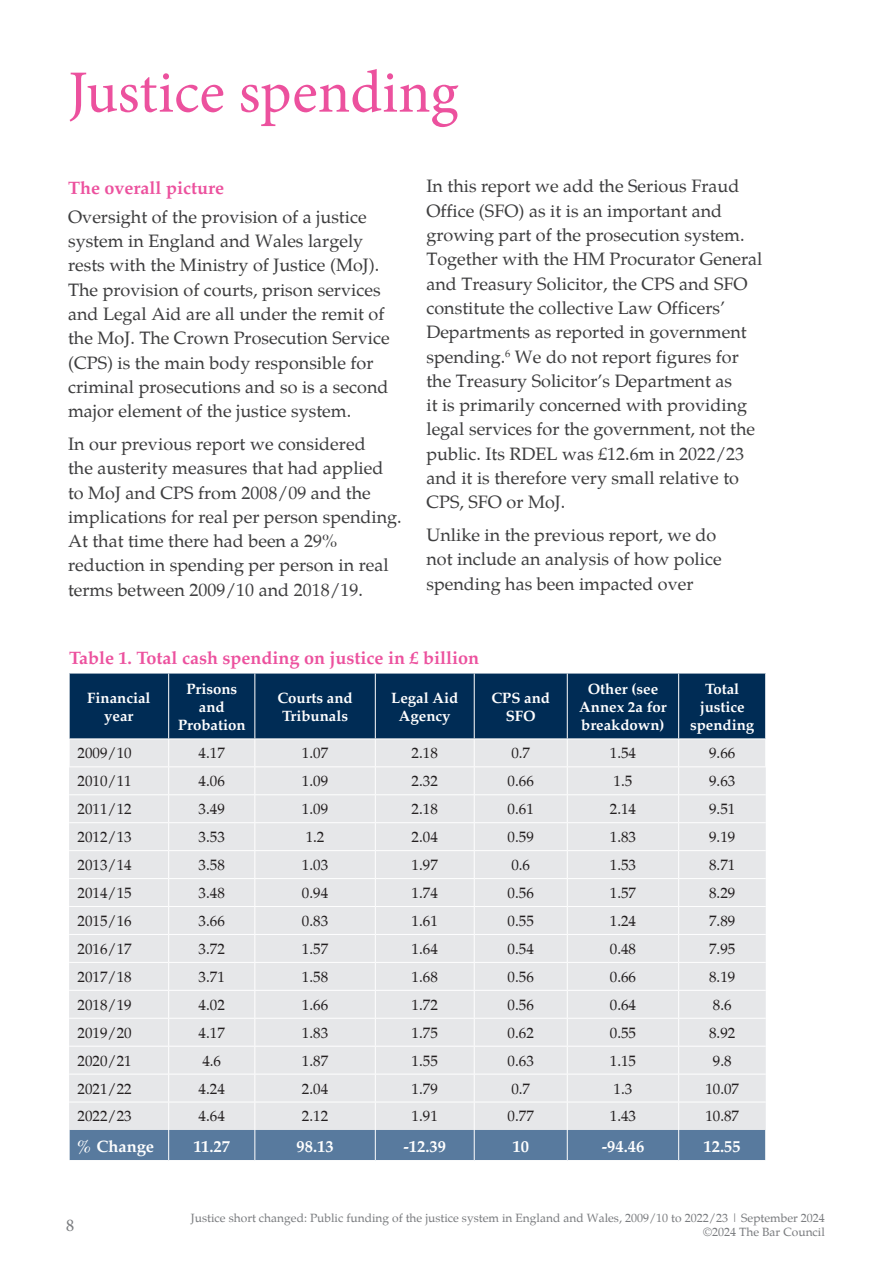
<style>
.page{position:relative;width:893px;height:1263px;background:#fff}
.page>*{position:absolute;margin:0;border:0;box-sizing:border-box;transform-origin:0 0}
.t1{font:60px "Minion Pro";color:#ec519e}
.Body_1_15{font:18px/24.3px "Palatino";color:#3e3e3f}
.Body_Sub-heading{font:700 18px "Palatino";color:#ec519e}
.t2{font:18px "Minion Pro";color:#7a7c7f}
.t3{font:700 16.5px "Palatino";color:#fff}
.t4{font:15px "Palatino";color:#231f20}
.t5{font:700 15px/18px "Palatino";color:#fff;text-align:center}
.t6{font:12px/13.8px "Palatino";color:#7a7c7f;text-align:right}
</style>
<div class="page">
<div style="left:70px;top:673px;width:695px;height:65px;background:#002c55"></div>
<hr style="left:168px;top:673px;width:1px;height:65px;background:#fff">
<hr style="left:254px;top:673px;width:1px;height:65px;background:#fff">
<hr style="left:375px;top:673px;width:1px;height:65px;background:#fff">
<hr style="left:474px;top:673px;width:1px;height:65px;background:#fff">
<hr style="left:567px;top:673px;width:1px;height:65px;background:#fff">
<hr style="left:678px;top:673px;width:1px;height:65px;background:#fff">
<svg style="left:69px;top:739px;width:697px;height:421px;background:#dce0e4"></svg>
<hr style="left:69px;top:766px;width:100px;height:1px;background:#fff">
<hr style="left:169px;top:766px;width:86px;height:1px;background:#fff">
<hr style="left:255px;top:766px;width:120px;height:1px;background:#fff">
<hr style="left:375px;top:766px;width:99px;height:1px;background:#fff">
<hr style="left:474px;top:766px;width:93px;height:1px;background:#fff">
<hr style="left:567px;top:766px;width:112px;height:1px;background:#fff">
<hr style="left:679px;top:766px;width:87px;height:1px;background:#fff">
<p class="t1" style="left:68px;top:52px;width:392px">Justice spending</p>
<p class="Body_Sub-heading" style="left:68px;top:173px;width:157px">The overall picture</p>
<p class="Body_1_15" style="left:68px;top:203px;width:323px">Oversight of the provision of a justice system in England and Wales largely rests with the Ministry of Justice (MoJ).<br>The provision of courts, prison services and Legal Aid are all under the remit of the MoJ. The Crown Prosecution Service (CPS) is the main body responsible for criminal prosecutions and so is a second major element of the justice system.</p>
<p class="Body_1_15" style="left:68px;top:430px;width:335px">In our previous report we considered<br>the austerity measures that had applied to MoJ and CPS from 2008/09 and the implications for real per person spending.<br>At that time there had been a 29% reduction in spending per person in real terms between 2009/10 and 2018/19.</p>
<p class="Body_1_15" style="left:426px;top:173px;width:338px">In this report we add the Serious Fraud Office (SFO) as it is an important and growing part of the prosecution system.<br>Together with the HM Procurator General and Treasury Solicitor, the CPS and SFO constitute the collective Law Officers’ Departments as reported in government spending.<sup>6</sup> We do not report figures for the Treasury Solicitor’s Department as<br>it is primarily concerned with providing legal services for the government, not the public. Its RDEL was £12.6m in 2022/23 and it is therefore very small relative to CPS, SFO or MoJ.</p>
<p class="Body_1_15" style="left:426px;top:521px;width:297px">Unlike in the previous report, we do not include an analysis of how police spending has been impacted over</p>
<p class="Body_Sub-heading" style="left:69px;top:642px;width:411px">Table 1. Total cash spending on justice in £ billion</p>
<p class="t5" style="left:87px;top:689px;width:65px">Financial year</p>
<p class="t5" style="left:178px;top:680px;width:69px">Prisons and<br>Probation</p>
<p class="t5" style="left:277px;top:689px;width:77px">Courts and<br>Tribunals</p>
<p class="t5" style="left:391px;top:689px;width:69px">Legal Aid<br>Agency</p>
<p class="t5" style="left:491px;top:689px;width:60px">CPS and<br>SFO</p>
<p class="t5" style="left:579px;top:680px;width:89px">Other (see<br>Annex 2a for breakdown)</p>
<p class="t5" style="left:690px;top:680px;width:66px">Total justice spending</p>
<p class="t4" style="left:78px;top:741px;width:56px">2009/10</p>
<p class="t4" style="left:199px;top:741px;width:28px">4.17</p>
<p class="t4" style="left:302px;top:741px;width:28px">1.07</p>
<p class="t4" style="left:412px;top:741px;width:28px">2.18</p>
<p class="t4" style="left:511px;top:741px;width:20px">0.7</p>
<p class="t4" style="left:610px;top:741px;width:28px">1.54</p>
<p class="t4" style="left:709px;top:741px;width:28px">9.66</p>
<p class="t4" style="left:78px;top:769px;width:56px">2010/11</p>
<p class="t4" style="left:199px;top:769px;width:28px">4.06</p>
<p class="t4" style="left:302px;top:769px;width:28px">1.09</p>
<p class="t4" style="left:412px;top:769px;width:28px">2.32</p>
<p class="t4" style="left:508px;top:769px;width:28px">0.66</p>
<p class="t4" style="left:614px;top:769px;width:20px">1.5</p>
<p class="t4" style="left:709px;top:769px;width:28px">9.63</p>
<p class="t4" style="left:78px;top:797px;width:56px">2011/12</p>
<p class="t4" style="left:199px;top:797px;width:28px">3.49</p>
<p class="t4" style="left:302px;top:797px;width:28px">1.09</p>
<p class="t4" style="left:412px;top:797px;width:28px">2.18</p>
<p class="t4" style="left:508px;top:797px;width:28px">0.61</p>
<p class="t4" style="left:610px;top:797px;width:28px">2.14</p>
<p class="t4" style="left:709px;top:797px;width:28px">9.51</p>
<p class="t4" style="left:78px;top:825px;width:56px">2012/13</p>
<p class="t4" style="left:199px;top:825px;width:28px">3.53</p>
<p class="t4" style="left:306px;top:825px;width:20px">1.2</p>
<p class="t4" style="left:412px;top:825px;width:28px">2.04</p>
<p class="t4" style="left:508px;top:825px;width:28px">0.59</p>
<p class="t4" style="left:610px;top:825px;width:28px">1.83</p>
<p class="t4" style="left:709px;top:825px;width:28px">9.19</p>
<p class="t4" style="left:78px;top:853px;width:56px">2013/14</p>
<p class="t4" style="left:199px;top:853px;width:28px">3.58</p>
<p class="t4" style="left:302px;top:853px;width:28px">1.03</p>
<p class="t4" style="left:412px;top:853px;width:28px">1.97</p>
<p class="t4" style="left:511px;top:853px;width:20px">0.6</p>
<p class="t4" style="left:610px;top:853px;width:28px">1.53</p>
<p class="t4" style="left:709px;top:853px;width:28px">8.71</p>
<p class="t4" style="left:78px;top:881px;width:56px">2014/15</p>
<p class="t4" style="left:199px;top:881px;width:28px">3.48</p>
<p class="t4" style="left:302px;top:881px;width:28px">0.94</p>
<p class="t4" style="left:412px;top:881px;width:28px">1.74</p>
<p class="t4" style="left:508px;top:881px;width:28px">0.56</p>
<p class="t4" style="left:610px;top:881px;width:28px">1.57</p>
<p class="t4" style="left:709px;top:881px;width:28px">8.29</p>
<p class="t4" style="left:78px;top:909px;width:56px">2015/16</p>
<p class="t4" style="left:199px;top:909px;width:28px">3.66</p>
<p class="t4" style="left:302px;top:909px;width:28px">0.83</p>
<p class="t4" style="left:412px;top:909px;width:28px">1.61</p>
<p class="t4" style="left:508px;top:909px;width:28px">0.55</p>
<p class="t4" style="left:610px;top:909px;width:28px">1.24</p>
<p class="t4" style="left:709px;top:909px;width:28px">7.89</p>
<p class="t4" style="left:78px;top:937px;width:56px">2016/17</p>
<p class="t4" style="left:199px;top:937px;width:28px">3.72</p>
<p class="t4" style="left:302px;top:937px;width:28px">1.57</p>
<p class="t4" style="left:412px;top:937px;width:28px">1.64</p>
<p class="t4" style="left:508px;top:937px;width:28px">0.54</p>
<p class="t4" style="left:610px;top:937px;width:28px">0.48</p>
<p class="t4" style="left:709px;top:937px;width:28px">7.95</p>
<p class="t4" style="left:78px;top:965px;width:56px">2017/18</p>
<p class="t4" style="left:199px;top:965px;width:28px">3.71</p>
<p class="t4" style="left:302px;top:965px;width:28px">1.58</p>
<p class="t4" style="left:412px;top:965px;width:28px">1.68</p>
<p class="t4" style="left:508px;top:965px;width:28px">0.56</p>
<p class="t4" style="left:610px;top:965px;width:28px">0.66</p>
<p class="t4" style="left:709px;top:965px;width:28px">8.19</p>
<p class="t4" style="left:78px;top:993px;width:56px">2018/19</p>
<p class="t4" style="left:199px;top:993px;width:28px">4.02</p>
<p class="t4" style="left:302px;top:993px;width:28px">1.66</p>
<p class="t4" style="left:412px;top:993px;width:28px">1.72</p>
<p class="t4" style="left:508px;top:993px;width:28px">0.56</p>
<p class="t4" style="left:610px;top:993px;width:28px">0.64</p>
<p class="t4" style="left:713px;top:993px;width:20px">8.6</p>
<p class="t4" style="left:78px;top:1021px;width:56px">2019/20</p>
<p class="t4" style="left:199px;top:1021px;width:28px">4.17</p>
<p class="t4" style="left:302px;top:1021px;width:28px">1.83</p>
<p class="t4" style="left:412px;top:1021px;width:28px">1.75</p>
<p class="t4" style="left:508px;top:1021px;width:28px">0.62</p>
<p class="t4" style="left:610px;top:1021px;width:28px">0.55</p>
<p class="t4" style="left:709px;top:1021px;width:28px">8.92</p>
<p class="t4" style="left:78px;top:1048px;width:56px">2020/21</p>
<p class="t4" style="left:202px;top:1048px;width:20px">4.6</p>
<p class="t4" style="left:302px;top:1048px;width:28px">1.87</p>
<p class="t4" style="left:412px;top:1048px;width:28px">1.55</p>
<p class="t4" style="left:508px;top:1048px;width:28px">0.63</p>
<p class="t4" style="left:610px;top:1048px;width:28px">1.15</p>
<p class="t4" style="left:713px;top:1048px;width:20px">9.8</p>
<p class="t4" style="left:78px;top:1076px;width:56px">2021/22</p>
<p class="t4" style="left:199px;top:1076px;width:28px">4.24</p>
<p class="t4" style="left:302px;top:1076px;width:28px">2.04</p>
<p class="t4" style="left:412px;top:1076px;width:28px">1.79</p>
<p class="t4" style="left:511px;top:1076px;width:20px">0.7</p>
<p class="t4" style="left:614px;top:1076px;width:20px">1.3</p>
<p class="t4" style="left:705px;top:1076px;width:35px">10.07</p>
<p class="t4" style="left:78px;top:1104px;width:56px">2022/23</p>
<p class="t4" style="left:199px;top:1104px;width:28px">4.64</p>
<p class="t4" style="left:302px;top:1104px;width:28px">2.12</p>
<p class="t4" style="left:412px;top:1104px;width:28px">1.91</p>
<p class="t4" style="left:508px;top:1104px;width:28px">0.77</p>
<p class="t4" style="left:610px;top:1104px;width:28px">1.43</p>
<p class="t4" style="left:705px;top:1104px;width:35px">10.87</p>
<p class="t3" style="left:78px;top:1132px;width:78px">% Change</p>
<p class="t3" style="left:193px;top:1132px;width:38px">11.27</p>
<p class="t3" style="left:297px;top:1132px;width:39px">98.13</p>
<p class="t3" style="left:403px;top:1132px;width:44px">-12.39</p>
<p class="t3" style="left:512px;top:1132px;width:18px">10</p>
<p class="t3" style="left:602px;top:1132px;width:44px">-94.46</p>
<p class="t3" style="left:704px;top:1132px;width:39px">12.55</p>
<p class="t2" style="left:66px;top:1213px;width:10px">8</p>
<p class="t6" style="left:191px;top:1210px;width:635px">Justice short changed: Public funding of the justice system in England and Wales, 2009/10 to 2022/23 | September 2024 ©2024 The Bar Council</p>
</div>
